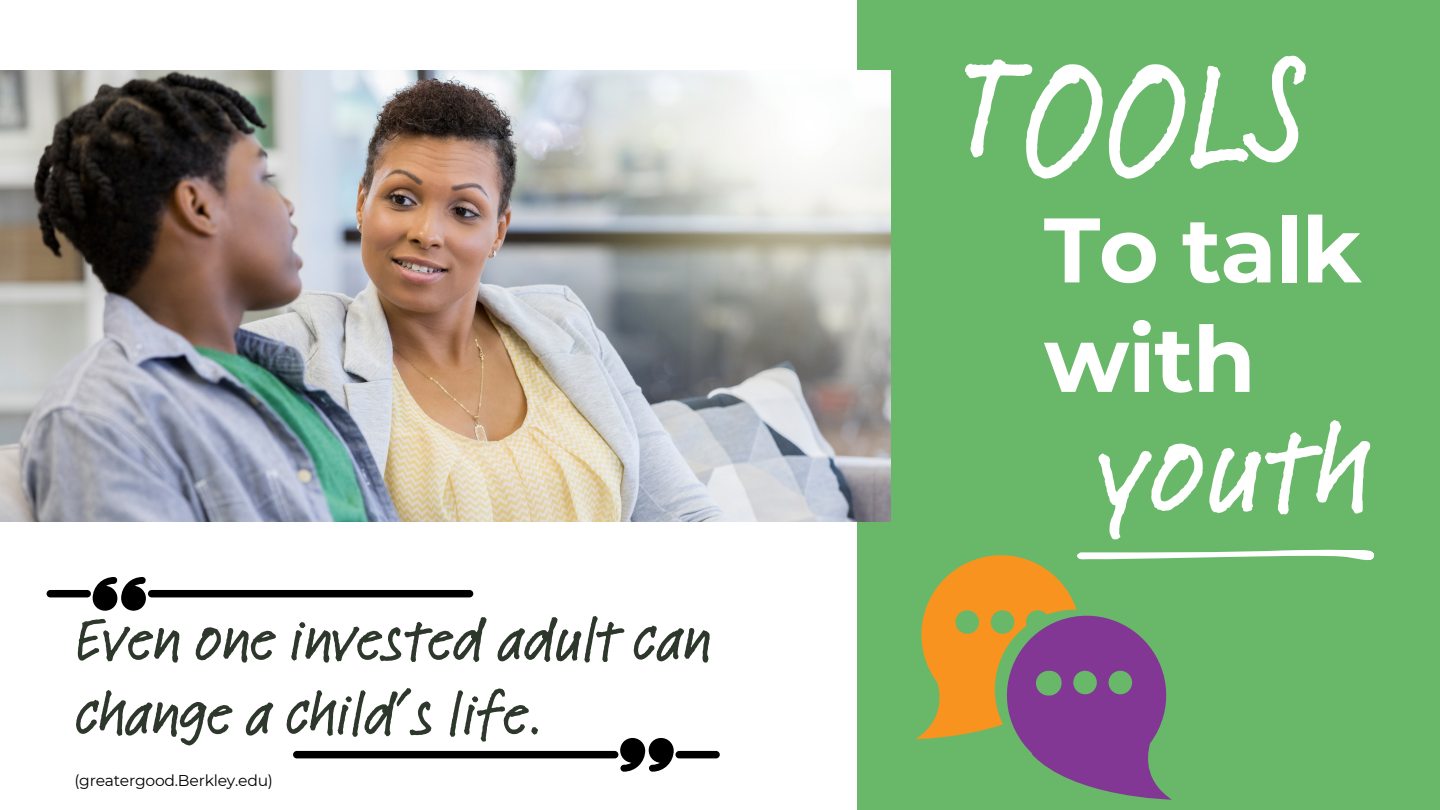
<style>
.page{position:relative;width:1440px;height:810px;background:#fff}
.page>*{position:absolute;margin:0;border:0;box-sizing:border-box;transform-origin:0 0}
.t1{font:500 161px "Feltpen Com";color:#fff}
.t2{font:500 127.7px "Feltpen Com";color:#fff}
.t3{font:700 91.4px/109.5px "Montserrat";letter-spacing:-.015em;color:#fff}
.t4{font:500 62.5px/74.2px "Feltpen Com";letter-spacing:-.015em;color:#2d372b}
.t5{font:15.6px "Montserrat";letter-spacing:-.015em;color:#000}
</style>
<div class="page">
<div style="left:857px;top:0;width:583px;height:810px;background:#69b86a"></div>
<img style="left:0;top:71px;width:890px;height:450px">
<svg style="left:916px;top:549px;width:458px;height:251px"></svg>
<svg style="left:47px;top:577px;width:246px;height:34px"></svg>
<svg style="left:293px;top:590px;width:427px;height:182px"></svg>
<p class="t4" style="left:74px;top:602px;width:639px">Even one invested adult can change a child’s life.</p>
<p class="t5" style="left:74px;top:771px;width:200px">(greatergood.Berkley.edu)</p>
<h1 class="t1" style="left:957px;top:4px;width:349px">TOOLS</h1>
<h3 class="t3" style="left:1044px;top:195px;width:319px">To talk with</h3>
<h2 class="t2" style="left:1096px;top:381px;width:275px">youth</h2>
</div>
